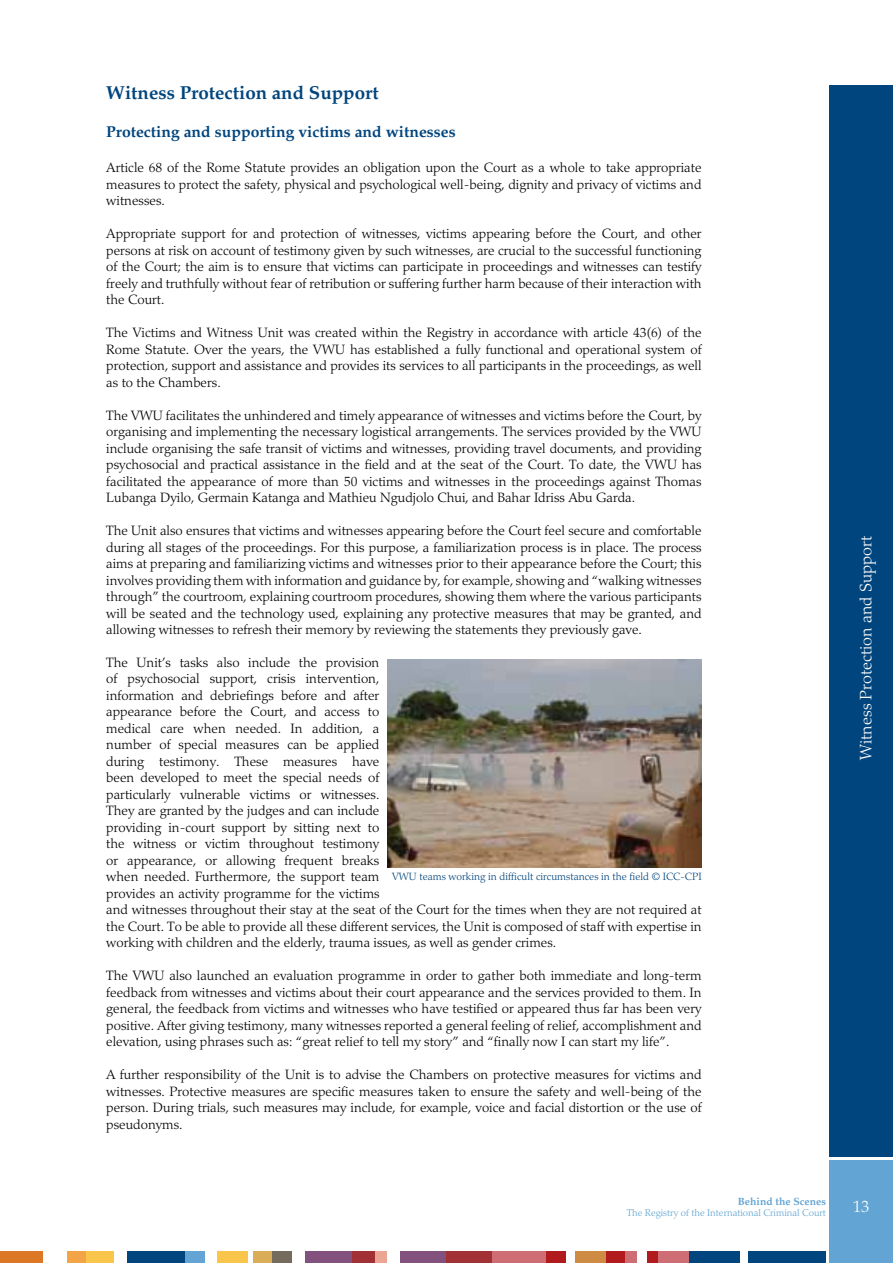
<style>
.page{position:relative;width:893px;height:1263px;background:#fff}
.page>*{position:absolute;margin:0;border:0;box-sizing:border-box;transform-origin:0 0}
.t1{font:18.75px "Palatino Bold Os F";color:#00457d}
.t2{font:300 16.5px "Palatino";color:#fff}
.t3{font:15.75px "Palatino Bold Os F";color:#00457d}
.t4{font:300 13.5px/16.5px "Palatino";color:#000;text-align:justify}
.t5{font:300 10.5px "Palatino";color:#00457d}
.t6{font:10.5px "Palatino Bold Os F";color:#62a4d3}
.t7{font:300 9.75px "Palatino";color:#62a4d3}
</style>
<div class="page">
<div style="left:0;top:1251px;width:42px;height:12px;background:#dc7726"></div>
<div style="left:67px;top:1251px;width:19px;height:12px;background:#f3a446"></div>
<div style="left:86px;top:1251px;width:27px;height:12px;background:#f9c54a"></div>
<div style="left:128px;top:1251px;width:57px;height:12px;background:#00457d"></div>
<div style="left:185px;top:1251px;width:20px;height:12px;background:#62a4d3"></div>
<div style="left:217px;top:1251px;width:31px;height:12px;background:#f9c54a"></div>
<div style="left:253px;top:1251px;width:20px;height:12px;background:#daad59"></div>
<div style="left:273px;top:1251px;width:19px;height:12px;background:#756b5c"></div>
<div style="left:352px;top:1251px;width:23px;height:12px;background:#a13134"></div>
<div style="left:375px;top:1251px;width:11px;height:12px;background:#eaa693"></div>
<div style="left:305px;top:1251px;width:47px;height:12px;background:#83517e"></div>
<div style="left:400px;top:1251px;width:46px;height:12px;background:#83517e"></div>
<div style="left:446px;top:1251px;width:46px;height:12px;background:#a13134"></div>
<div style="left:492px;top:1251px;width:54px;height:12px;background:#cf6d74"></div>
<div style="left:546px;top:1251px;width:20px;height:12px;background:#b11b1e"></div>
<div style="left:606px;top:1251px;width:20px;height:12px;background:#b11b1e"></div>
<div style="left:626px;top:1251px;width:11px;height:12px;background:#cf6d74"></div>
<div style="left:575px;top:1251px;width:31px;height:12px;background:#ce8b44"></div>
<div style="left:647px;top:1251px;width:11px;height:12px;background:#b11b1e"></div>
<div style="left:658px;top:1251px;width:31px;height:12px;background:#cf6d74"></div>
<div style="left:689px;top:1251px;width:50px;height:12px;background:#00457d"></div>
<div style="left:748px;top:1251px;width:78px;height:12px;background:#00457d"></div>
<div style="left:829px;top:1160px;width:64px;height:103px;background:#62a4d3"></div>
<div style="left:829px;top:85px;width:64px;height:1072px;background:#00457d"></div>
<img style="left:388px;top:659px;width:313px;height:209px">
<h1 class="t1" style="left:106px;top:81px;width:274px">Witness Protection and Support</h1>
<p class="t3" style="left:106px;top:122px;width:351px">Protecting and supporting victims and witnesses</p>
<p class="t4" style="left:106px;top:159px;width:597px">Article 68 of the Rome Statute provides an obligation upon the Court as a whole to take appropriate measures to protect the safety, physical and psychological well-being, dignity and privacy of victims and witnesses.</p>
<p class="t4" style="left:106px;top:225px;width:597px">Appropriate support for and protection of witnesses, victims appearing before the Court, and other persons at risk on account of testimony given by such witnesses, are crucial to the successful functioning of the Court; the aim is to ensure that victims can participate in proceedings and witnesses can testify freely and truthfully without fear of retribution or suffering further harm because of their interaction with the Court.</p>
<p class="t4" style="left:106px;top:324px;width:597px">The Victims and Witness Unit was created within the Registry in accordance with article 43(6) of the Rome Statute. Over the years, the VWU has established a fully functional and operational system of protection, support and assistance and provides its services to all participants in the proceedings, as well as to the Chambers.</p>
<p class="t4" style="left:106px;top:407px;width:597px">The VWU facilitates the unhindered and timely appearance of witnesses and victims before the Court, by organising and implementing the necessary logistical arrangements. The services provided by the VWU include organising the safe transit of victims and witnesses, providing travel documents, and providing psychosocial and practical assistance in the field and at the seat of the Court. To date, the VWU has facilitated the appearance of more than 50 victims and witnesses in the proceedings against Thomas Lubanga Dyilo, Germain Katanga and Mathieu Ngudjolo Chui, and Bahar Idriss Abu Garda.</p>
<p class="t4" style="left:106px;top:522px;width:597px">The Unit also ensures that victims and witnesses appearing before the Court feel secure and comfortable during all stages of the proceedings. For this purpose, a familiarization process is in place. The process aims at preparing and familiarizing victims and witnesses prior to their appearance before the Court; this involves providing them with information and guidance by, for example, showing and “walking witnesses through” the courtroom, explaining courtroom procedures, showing them where the various participants will be seated and the technology used, explaining any protective measures that may be granted, and allowing witnesses to refresh their memory by reviewing the statements they previously gave.</p>
<p class="t4" style="left:106px;top:654px;width:597px;text-align:left">The Unit’s tasks also include the provision<br>of psychosocial support, crisis intervention,<br>information and debriefings before and after<br>appearance before the Court, and access to<br>medical care when needed. In addition, a<br>number of special measures can be applied<br>during testimony. These measures have<br>been developed to meet the special needs of<br>particularly vulnerable victims or witnesses.<br>They are granted by the judges and can include<br>providing in-court support by sitting next to<br>the witness or victim throughout testimony<br>or appearance, or allowing frequent breaks<br>when needed. Furthermore, the support team<br>provides an activity programme for the victims<br>and witnesses throughout their stay at the seat of the Court for the times when they are not required at the Court. To be able to provide all these different services, the Unit is composed of staff with expertise in working with children and the elderly, trauma issues, as well as gender crimes.</p>
<p class="t4" style="left:106px;top:968px;width:597px">The VWU also launched an evaluation programme in order to gather both immediate and long-term feedback from witnesses and victims about their court appearance and the services provided to them. In general, the feedback from victims and witnesses who have testified or appeared thus far has been very positive. After giving testimony, many witnesses reported a general feeling of relief, accomplishment and elevation, using phrases such as: “great relief to tell my story” and “finally now I can start my life”.</p>
<p class="t4" style="left:106px;top:1067px;width:597px">A further responsibility of the Unit is to advise the Chambers on protective measures for victims and witnesses. Protective measures are specific measures taken to ensure the safety and well-being of the person. During trials, such measures may include, for example, voice and facial distortion or the use of pseudonyms.</p>
<p class="t5" style="left:392px;top:870px;width:311px">VWU teams working in difficult circumstances in the field © ICC-CPI</p>
<p class="t6" style="left:738px;top:1195px;width:90px">Behind the Scenes</p>
<p class="t7" style="left:627px;top:1207px;width:201px">The Registry of the International Criminal Court</p>
<p class="t2" style="left:856px;top:760px;width:226px;rotate:-90deg">Witness Protection and Support</p>
<p class="t2" style="left:853px;top:1197px;width:18px">13</p>
</div>
